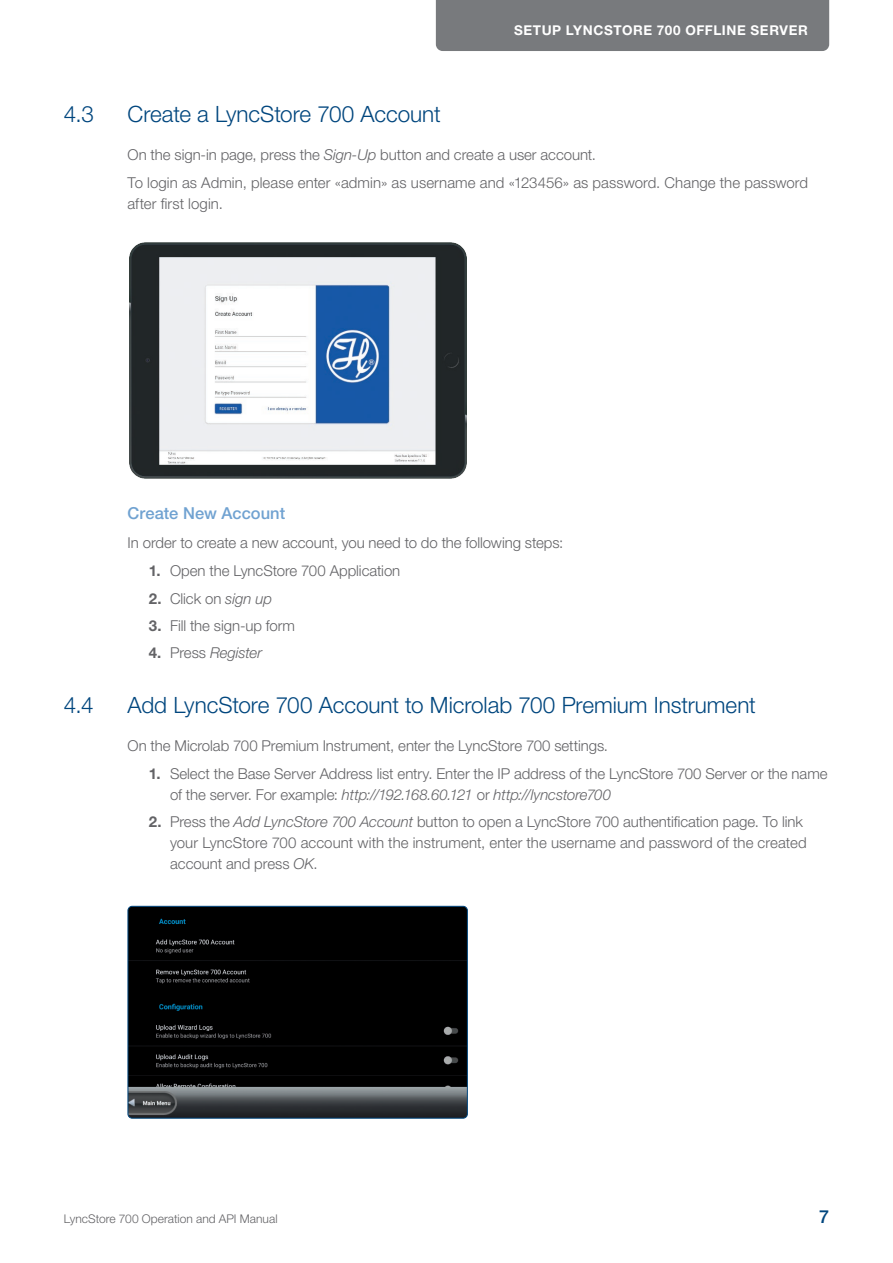
<style>
.page{position:relative;width:893px;height:1263px;background:#fff}
.page>*{position:absolute;margin:0;border:0;box-sizing:border-box;transform-origin:0 0}
.t1{font:300 22.5px "Helvetica Neue LT Pro";letter-spacing:-.005em;color:#00467e}
.t2{font:500 18px "Helvetica Neue LT Pro";color:#00467e}
.t3{font:500 16.5px "Helvetica Neue LT Pro";letter-spacing:.005em;color:#70a2d1}
.t4{font:300 15px/21px "Helvetica Neue LT Pro";letter-spacing:-.005em;color:#636366}
.t5{font:italic 300 15px "Helvetica Neue LT Pro";color:#636366}
.t6{font:700 13.5px "Helvetica Neue LT Pro";letter-spacing:.05em;color:#fff}
.t7{font:300 12px "Helvetica Neue LT Pro";letter-spacing:.005em;color:#636366}
.s1{font-style:italic}
.s2{font-weight:700}
.s3{font-weight:700;font-style:normal}
.s4{font-style:normal}
</style>
<div class="page">
<div style="left:436px;top:0;width:393px;height:51px;background:#787a7d"></div>
<img style="left:129px;top:243px;width:337px;height:236px">
<img style="left:128px;top:906px;width:339px;height:212px">
<div style="left:128px;top:906px;width:340px;height:212px;border:1px solid #00467e;border-radius:4px"></div>
<p class="t6" style="left:514px;top:21px;width:20px">SETUP</p>
<p class="t6" style="left:566px;top:21px;width:59px">LYNCSTORE</p>
<p class="t6" style="left:657px;top:21px;width:49px">700 OFFLINE</p>
<p class="t6" style="left:750px;top:21px;width:49px">SERVER</p>
<h1 class="t1" style="left:64px;top:101px;width:32px">4.3</h1>
<h1 class="t1" style="left:128px;top:101px;width:315px">Create a LyncStore 700 Account</h1>
<p class="t4" style="left:128px;top:141px;width:682px;line-height:27.8px">On the sign-in page, press the <span class="s1">Sign-Up</span> button and create a user account.<br>To login as Admin, please enter «admin» as username and «123456» as password. Change the password</p>
<p class="t4" style="left:128px;top:193px;width:97px">after first login.</p>
<p class="t3" style="left:128px;top:503px;width:159px">Create New Account</p>
<p class="t4" style="left:128px;top:532px;width:437px">In order to create a new account, you need to do the following steps:</p>
<p class="t4" style="left:149px;top:560px;width:253px"><span class="s2">1.</span> Open the LyncStore 700 Application</p>
<p class="t4" style="left:149px;top:587px;width:125px"><span class="s2">2.</span> Click on <span class="s1">sign up</span></p>
<p class="t4" style="left:149px;top:615px;width:148px"><span class="s2">3.</span> Fill the sign-up form</p>
<p class="t5" style="left:149px;top:644px;width:115px"><span class="s3">4.</span> <span class="s4">Press</span> Register</p>
<h1 class="t1" style="left:64px;top:691px;width:31px">4.4</h1>
<h1 class="t1" style="left:128px;top:691px;width:630px">Add LyncStore 700 Account to Microlab 700 Premium Instrument</h1>
<p class="t4" style="left:128px;top:735px;width:482px">On the Microlab 700 Premium Instrument, enter the LyncStore 700 settings.</p>
<p class="t4" style="left:170px;top:763px;width:659px;text-indent:-21px"><span class="s2">1.</span> Select the Base Server Address list entry. Enter the IP address of the LyncStore 700 Server or the name of the server. For example: <span class="s1">http://192.168.60.121</span> or <span class="s1">http://lyncstore700</span></p>
<p class="t4" style="left:170px;top:811px;width:638px;text-indent:-21px"><span class="s2">2.</span> Press the <span class="s1">Add LyncStore 700 Account</span> button to open a LyncStore 700 authentification page. To link your LyncStore 700 account with the instrument, enter the username and password of the created account and press <span class="s1">OK</span>.</p>
<p class="t7" style="left:64px;top:1211px;width:215px">LyncStore 700 Operation and API Manual</p>
<p class="t2" style="left:819px;top:1205px;width:12px">7</p>
</div>
